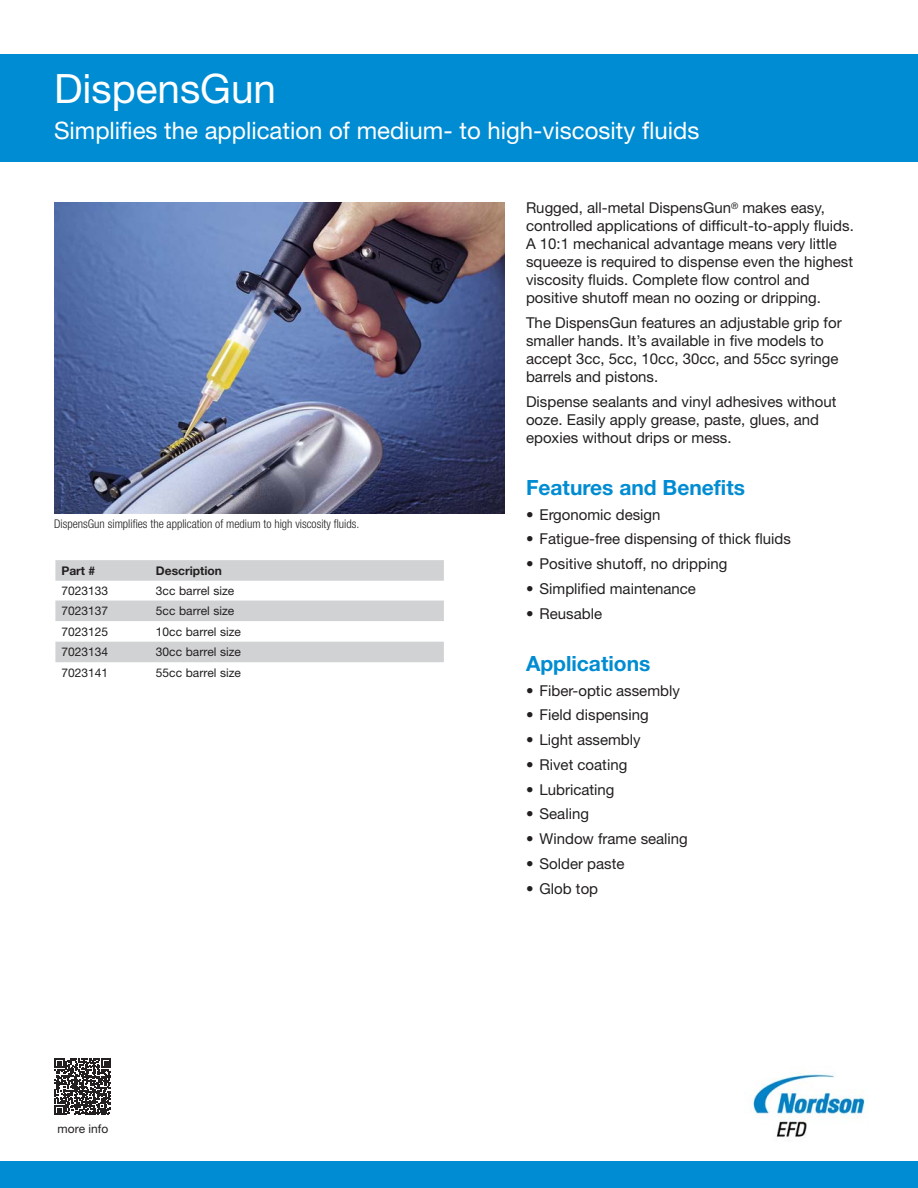
<style>
.page{position:relative;width:918px;height:1188px;background:#fff}
.page>*{position:absolute;margin:0;border:0;box-sizing:border-box;transform-origin:0 0}
.EFD-DataSheet-MainTi{font:40.5px "Helvetica Neue LT Std";color:#fff}
.EFD-DataSheet-Subtit{font:24px "Helvetica Neue LT Std";color:#fff}
.EFD-DataSheet-Head-L{font:700 21px "Helvetica Neue LT Std";color:#008cd2}
.EFD-DataSheet-BodyTe{font:15px/18px "Helvetica Neue LT Std";color:#231f20}
.EFD-DataSheet-TableT{font:12px "Helvetica Neue LT Std";color:#231f20}
.EFD-DataSheet-Captio{font:300 condensed 12px "Helvetica Neue LT Std";color:#231f20}
.EFD-DataSheet-TableT-2{font:700 12px "Helvetica Neue LT Std";color:#231f20}
.EFD-DataSheet-BodyTe-2{font:12px "Helvetica Neue LT Std";color:#231f20}
</style>
<div class="page">
<div style="left:0;top:54px;width:918px;height:108px;background:#008cd2"></div>
<img style="left:752px;top:1072px;width:114px;height:69px">
<div style="left:0;top:1161px;width:918px;height:27px;background:#008cd2"></div>
<img style="left:54px;top:202px;width:450px;height:312px">
<svg style="left:55px;top:560px;width:389px;height:102px"></svg>
<svg style="left:55px;top:1059px;width:56px;height:56px"></svg>
<p class="EFD-DataSheet-MainTi" style="left:54px;top:65px;width:224px">DispensGun</p>
<p class="EFD-DataSheet-Subtit" style="left:54px;top:116px;width:647px">Simplifies the application of medium- to high-viscosity fluids</p>
<p class="EFD-DataSheet-Captio" style="left:54px;top:517px;width:307px">DispensGun simplifies the application of medium to high viscosity fluids.</p>
<p class="EFD-DataSheet-TableT-2" style="left:61px;top:563px;width:35px">Part #</p>
<p class="EFD-DataSheet-TableT-2" style="left:156px;top:563px;width:67px">Description</p>
<p class="EFD-DataSheet-TableT" style="left:61px;top:583px;width:48px">7023133</p>
<p class="EFD-DataSheet-TableT" style="left:156px;top:583px;width:80px">3cc barrel size</p>
<p class="EFD-DataSheet-TableT" style="left:61px;top:604px;width:48px">7023137</p>
<p class="EFD-DataSheet-TableT" style="left:156px;top:604px;width:80px">5cc barrel size</p>
<p class="EFD-DataSheet-TableT" style="left:61px;top:624px;width:48px">7023125</p>
<p class="EFD-DataSheet-TableT" style="left:156px;top:624px;width:87px">10cc barrel size</p>
<p class="EFD-DataSheet-TableT" style="left:61px;top:645px;width:48px">7023134</p>
<p class="EFD-DataSheet-TableT" style="left:156px;top:645px;width:87px">30cc barrel size</p>
<p class="EFD-DataSheet-TableT" style="left:61px;top:665px;width:48px">7023141</p>
<p class="EFD-DataSheet-TableT" style="left:156px;top:665px;width:87px">55cc barrel size</p>
<p class="EFD-DataSheet-BodyTe-2" style="left:58px;top:1121px;width:52px">more info</p>
<p class="EFD-DataSheet-BodyTe" style="left:526px;top:199px;width:329px">Rugged, all-metal DispensGun<sup>®</sup> makes easy, controlled applications of difficult-to-apply fluids.<br>A 10:1 mechanical advantage means very little squeeze is required to dispense even the highest viscosity fluids. Complete flow control and positive shutoff mean no oozing or dripping.</p>
<p class="EFD-DataSheet-BodyTe" style="left:526px;top:313px;width:317px">The DispensGun features an adjustable grip for smaller hands. It’s available in five models to accept 3cc, 5cc, 10cc, 30cc, and 55cc syringe barrels and pistons.</p>
<p class="EFD-DataSheet-BodyTe" style="left:526px;top:392px;width:312px">Dispense sealants and vinyl adhesives without ooze. Easily apply grease, paste, glues, and epoxies without drips or mess.</p>
<p class="EFD-DataSheet-Head-L" style="left:526px;top:474px;width:220px">Features and Benefits</p>
<p class="EFD-DataSheet-BodyTe" style="left:526px;top:505px;width:136px">• Ergonomic design</p>
<p class="EFD-DataSheet-BodyTe" style="left:526px;top:530px;width:266px">• Fatigue-free dispensing of thick fluids</p>
<p class="EFD-DataSheet-BodyTe" style="left:526px;top:555px;width:203px">• Positive shutoff, no dripping</p>
<p class="EFD-DataSheet-BodyTe" style="left:526px;top:579px;width:171px">• Simplified maintenance</p>
<p class="EFD-DataSheet-BodyTe" style="left:526px;top:604px;width:78px">• Reusable</p>
<p class="EFD-DataSheet-Head-L" style="left:526px;top:650px;width:126px">Applications</p>
<p class="EFD-DataSheet-BodyTe" style="left:526px;top:681px;width:155px">• Fiber-optic assembly</p>
<p class="EFD-DataSheet-BodyTe" style="left:526px;top:706px;width:124px">• Field dispensing</p>
<p class="EFD-DataSheet-BodyTe" style="left:526px;top:731px;width:116px">• Light assembly</p>
<p class="EFD-DataSheet-BodyTe" style="left:526px;top:755px;width:103px">• Rivet coating</p>
<p class="EFD-DataSheet-BodyTe" style="left:526px;top:780px;width:90px">• Lubricating</p>
<p class="EFD-DataSheet-BodyTe" style="left:526px;top:805px;width:64px">• Sealing</p>
<p class="EFD-DataSheet-BodyTe" style="left:526px;top:830px;width:163px">• Window frame sealing</p>
<p class="EFD-DataSheet-BodyTe" style="left:526px;top:854px;width:100px">• Solder paste</p>
<p class="EFD-DataSheet-BodyTe" style="left:526px;top:879px;width:74px">• Glob top</p>
</div>
